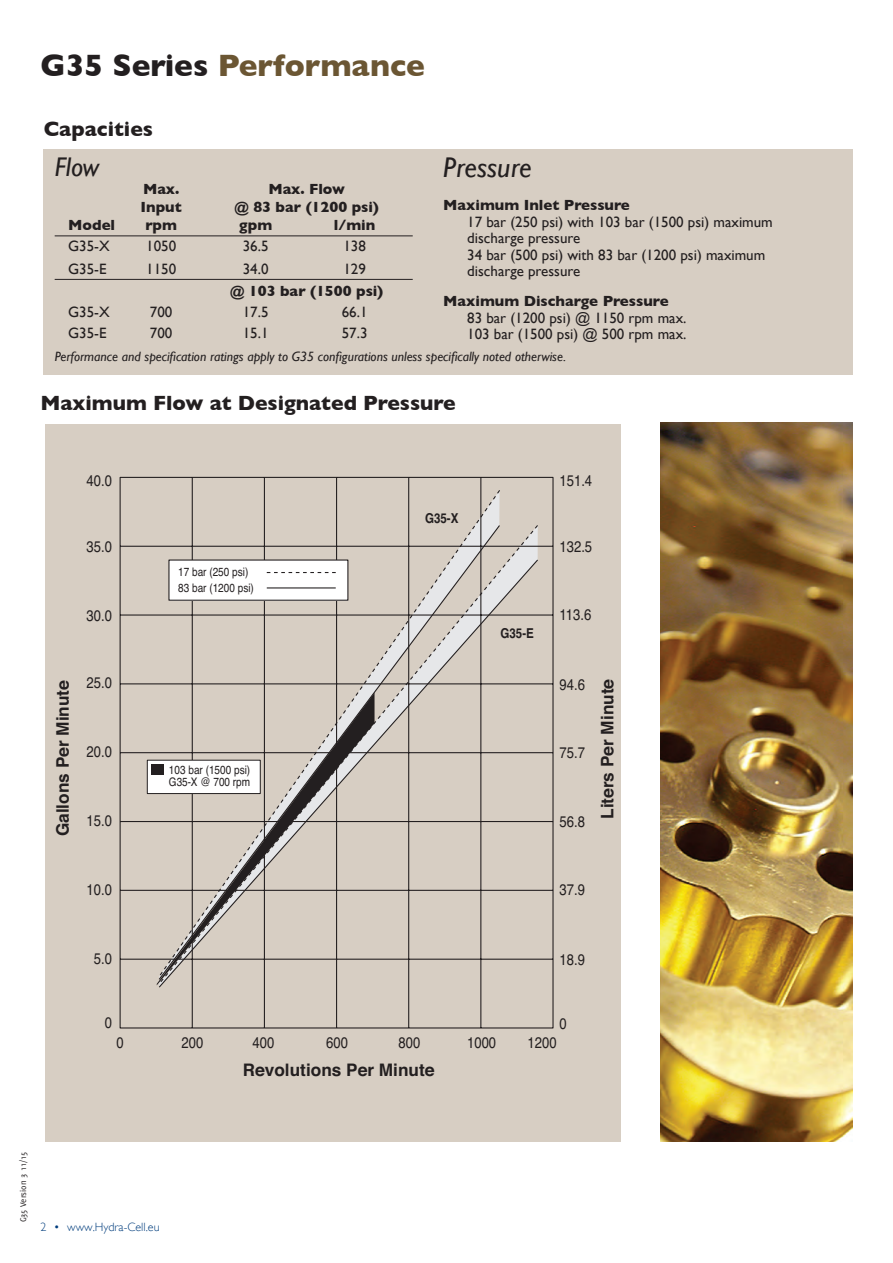
<style>
.page{position:relative;width:893px;height:1263px;background:#fff}
.page>*{position:absolute;margin:0;border:0;box-sizing:border-box;transform-origin:0 0}
.t1{font:700 31.5px "Gill Sans";color:#6b5633}
.t2{font:italic 28.5px "Gill Sans";color:#231f20}
.t3{font:italic 27px "Gill Sans";color:#231f20}
.t4{font:700 21px "Gill Sans";color:#231f20}
.t5{font:700 17.25px "Helvetica";color:#231f20}
.t6{font:15.45px "Helvetica";color:#231f20;scale:.85 1}
.t7{font:15px/16.5px "Gill Sans";color:#231f20}
.t8{font:700 15px "Gill Sans";color:#231f20}
.t9{font:700 13.65px "Helvetica";color:#231f20;scale:.85 1}
.t10{font:italic 13.5px "Gill Sans";color:#231f20}
.t11{font:300 12px "Gill Sans";color:#013d7d}
.t12{font:11.85px/15.5px "Helvetica";color:#231f20;scale:.85 1}
.t13{font:9px "Delicious";color:#231f20}
.s1{color:#231f20}
</style>
<div class="page">
<div style="left:46px;top:424px;width:575px;height:717px;background:#d7cec3"></div>
<svg style="left:119px;top:476px;width:435px;height:553px"></svg>
<svg style="left:158px;top:489px;width:343px;height:35px"></svg>
<svg style="left:157px;top:524px;width:382px;height:169px"></svg>
<svg style="left:158px;top:558px;width:381px;height:431px"></svg>
<div style="left:169px;top:560px;width:179px;height:40px;background:#fff"></div>
<div style="left:168px;top:559px;width:180px;height:42px;border:1px solid #231f20"></div>
<svg style="left:267px;top:572px;width:69px;height:1px"></svg>
<hr style="left:267px;top:587px;width:69px;height:1px;background:#231f20">
<div style="left:147px;top:760px;width:113px;height:33px;background:#fff"></div>
<div style="left:147px;top:760px;width:114px;height:34px;border:1px solid #231f20"></div>
<div style="left:151px;top:764px;width:13px;height:11px;background:#231f20"></div>
<svg style="left:157px;top:693px;width:217px;height:292px"></svg>
<div style="left:43px;top:149px;width:809px;height:226px;background:#d7cec3"></div>
<hr style="left:55px;top:235px;width:358px;height:1px;background:#231f20">
<hr style="left:55px;top:279px;width:358px;height:1px;background:#231f20">
<img style="left:660px;top:423px;width:192px;height:718px">
<p class="t1" style="left:40px;top:47px;width:386px"><span class="s1">G35 Series</span> Performance</p>
<p class="t4" style="left:44px;top:117px;width:111px">Capacities</p>
<p class="t3" style="left:55px;top:152px;width:46px">Flow</p>
<p class="t8" style="left:143px;top:180px;width:38px">Max.</p>
<p class="t8" style="left:268px;top:180px;width:78px">Max. Flow</p>
<p class="t8" style="left:141px;top:198px;width:43px">Input</p>
<p class="t8" style="left:234px;top:198px;width:146px">@ 83 bar (1200 psi)</p>
<p class="t8" style="left:68px;top:216px;width:49px">Model</p>
<p class="t8" style="left:145px;top:216px;width:33px">rpm</p>
<p class="t8" style="left:239px;top:216px;width:35px">gpm</p>
<p class="t8" style="left:334px;top:216px;width:43px">l/min</p>
<p class="t7" style="left:68px;top:238px;width:43px">G35-X</p>
<p class="t7" style="left:146px;top:238px;width:31px">1050</p>
<p class="t7" style="left:243px;top:238px;width:27px">36.5</p>
<p class="t7" style="left:343px;top:238px;width:24px">138</p>
<p class="t7" style="left:68px;top:260px;width:40px">G35-E</p>
<p class="t7" style="left:146px;top:260px;width:31px">1150</p>
<p class="t7" style="left:243px;top:260px;width:27px">34.0</p>
<p class="t7" style="left:343px;top:260px;width:24px">129</p>
<p class="t8" style="left:230px;top:282px;width:155px">@ 103 bar (1500 psi)</p>
<p class="t7" style="left:68px;top:304px;width:43px">G35-X</p>
<p class="t7" style="left:150px;top:304px;width:24px">700</p>
<p class="t7" style="left:243px;top:304px;width:27px">17.5</p>
<p class="t7" style="left:342px;top:304px;width:27px">66.1</p>
<p class="t7" style="left:68px;top:325px;width:40px">G35-E</p>
<p class="t7" style="left:150px;top:325px;width:24px">700</p>
<p class="t7" style="left:243px;top:325px;width:27px">15.1</p>
<p class="t7" style="left:342px;top:325px;width:27px">57.3</p>
<p class="t2" style="left:443px;top:151px;width:90px">Pressure</p>
<p class="t8" style="left:443px;top:196px;width:188px">Maximum Inlet Pressure</p>
<p class="t7" style="left:467px;top:213px;width:307px">17 bar (250 psi) with 103 bar (1500 psi) maximum discharge pressure</p>
<p class="t7" style="left:467px;top:246px;width:300px">34 bar (500 psi) with 83 bar (1200 psi) maximum discharge pressure</p>
<p class="t8" style="left:443px;top:292px;width:227px">Maximum Discharge Pressure</p>
<p class="t7" style="left:467px;top:309px;width:221px">83 bar (1200 psi) @ 1150 rpm max.</p>
<p class="t7" style="left:467px;top:326px;width:221px">103 bar (1500 psi) @ 500 rpm max.</p>
<p class="t10" style="left:55px;top:348px;width:513px">Performance and specification ratings apply to G35 configurations unless specifically noted otherwise.</p>
<p class="t4" style="left:41px;top:391px;width:417px">Maximum Flow at Designated Pressure</p>
<p class="t6" style="left:87px;top:468px;width:32px">40.0</p>
<p class="t6" style="left:87px;top:534px;width:32px">35.0</p>
<p class="t6" style="left:87px;top:603px;width:32px">30.0</p>
<p class="t12" style="left:178px;top:565px;width:91px">17 bar (250 psi)<br>83 bar (1200 psi)</p>
<p class="t9" style="left:425px;top:507px;width:41px">G35-X</p>
<p class="t9" style="left:500px;top:622px;width:41px">G35-E</p>
<p class="t6" style="left:559px;top:469px;width:40px">151.4</p>
<p class="t6" style="left:559px;top:534px;width:40px">132.5</p>
<p class="t6" style="left:559px;top:603px;width:39px">113.6</p>
<p class="t6" style="left:87px;top:671px;width:32px">25.0</p>
<p class="t6" style="left:559px;top:672px;width:32px">94.6</p>
<p class="t5" style="left:49px;top:836px;width:158px;rotate:-90deg">Gallons Per Minute</p>
<p class="t5" style="left:594px;top:819px;width:141px;rotate:-90deg">Liters Per Minute</p>
<p class="t6" style="left:87px;top:740px;width:32px">20.0</p>
<p class="t6" style="left:559px;top:741px;width:32px">75.7</p>
<p class="t12" style="left:169px;top:764px;width:97px;line-height:12px">103 bar (1500 psi)<br>G35-X @ 700 rpm</p>
<p class="t6" style="left:87px;top:809px;width:32px">15.0</p>
<p class="t6" style="left:559px;top:809px;width:32px">56.8</p>
<p class="t6" style="left:87px;top:878px;width:32px">10.0</p>
<p class="t6" style="left:559px;top:878px;width:32px">37.9</p>
<p class="t6" style="left:94px;top:947px;width:23px">5.0</p>
<p class="t6" style="left:559px;top:947px;width:32px">18.9</p>
<p class="t6" style="left:105px;top:1010px;width:10px">0</p>
<p class="t6" style="left:559px;top:1011px;width:10px">0</p>
<p class="t6" style="left:116px;top:1030px;width:10px">0</p>
<p class="t6" style="left:182px;top:1030px;width:27px">200</p>
<p class="t6" style="left:252px;top:1030px;width:27px">400</p>
<p class="t6" style="left:326px;top:1030px;width:27px">600</p>
<p class="t6" style="left:398px;top:1030px;width:27px">800</p>
<p class="t6" style="left:467px;top:1030px;width:36px">1000</p>
<p class="t6" style="left:528px;top:1030px;width:36px">1200</p>
<p class="t5" style="left:243px;top:1056px;width:193px">Revolutions Per Minute</p>
<p class="t13" style="left:18px;top:1222px;width:72px;rotate:-90deg">G35 Version 3 11/15</p>
<p class="t11" style="left:40px;top:1220px;width:121px">2 • www.Hydra-Cell.eu</p>
</div>
